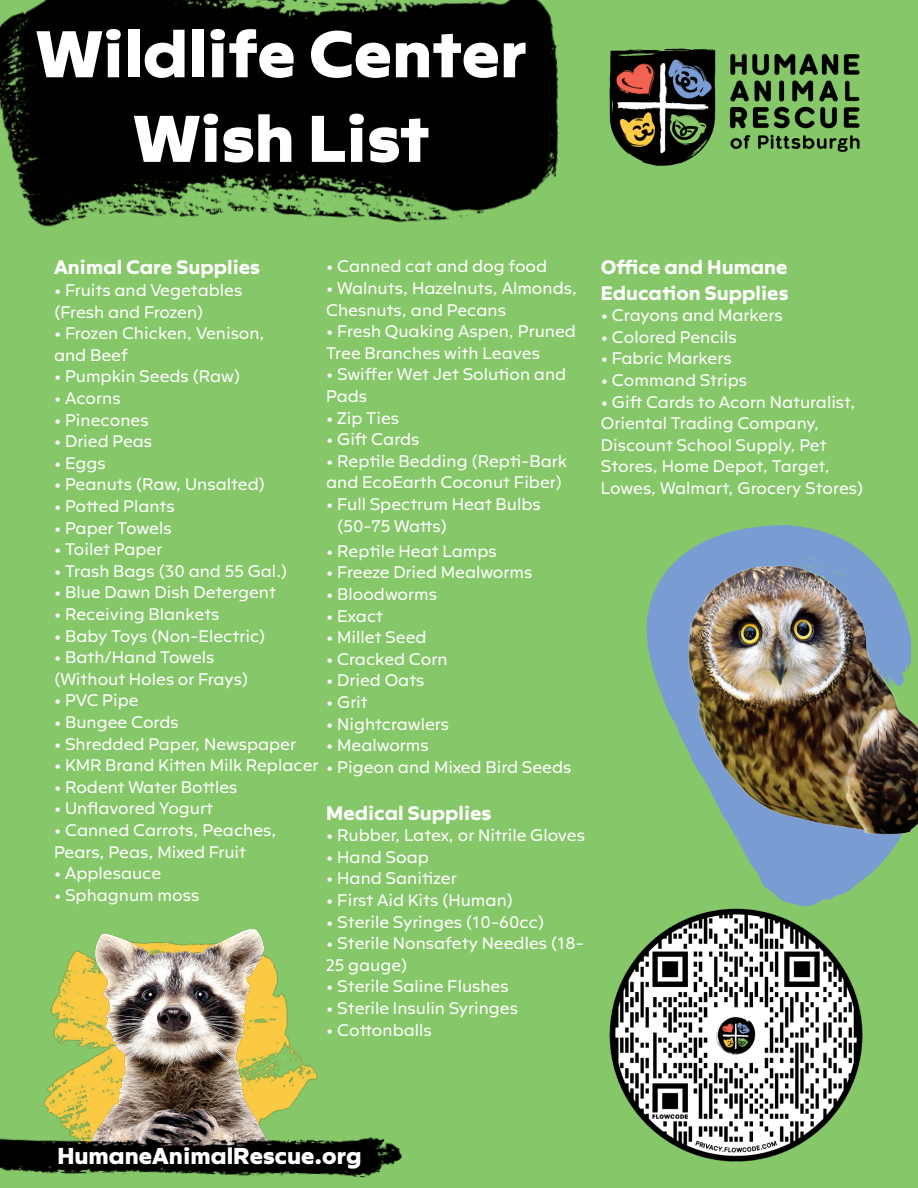
<style>
.page{position:relative;width:918px;height:1188px;background:#86c769}
.page>*{position:absolute;margin:0;border:0;box-sizing:border-box;transform-origin:0 0}
.t1{font:800 70.5px/84.6px "Rileno Sans";color:#fff;text-align:center}
.t2{font:800 24.6px "Rileno Sans";color:#fff}
.t3{font:700 21px "Rileno Sans";color:#fff}
.t4{font:18px/21.6px "Rileno Sans";color:#fff}
</style>
<div class="page">
<img style="left:43px;top:950px;width:275px;height:158px">
<img style="left:0;top:0;width:559px;height:227px">
<img style="left:90px;top:928px;width:180px;height:180px">
<img style="left:609px;top:48px;width:251px;height:118px">
<img style="left:609px;top:910px;width:254px;height:252px">
<img style="left:0;top:1108px;width:403px;height:70px">
<img style="left:646px;top:525px;width:272px;height:385px">
<p class="t1" style="left:36px;top:10px;width:492px">Wildlife Center<br>Wish List</p>
<p class="t3" style="left:54px;top:253px;width:208px">Animal Care Supplies</p>
<p class="t4" style="left:54px;top:279px;width:190px">• Fruits and Vegetables</p>
<p class="t4" style="left:54px;top:300px;width:151px">(Fresh and Frozen)</p>
<p class="t4" style="left:54px;top:322px;width:213px">• Frozen Chicken, Venison,</p>
<p class="t4" style="left:54px;top:344px;width:75px">and Beef</p>
<p class="t4" style="left:54px;top:365px;width:188px">• Pumpkin Seeds (Raw)</p>
<p class="t4" style="left:54px;top:387px;width:68px">• Acorns</p>
<p class="t4" style="left:54px;top:408px;width:96px">• Pinecones</p>
<p class="t4" style="left:54px;top:430px;width:100px">• Dried Peas</p>
<p class="t4" style="left:54px;top:452px;width:53px">• Eggs</p>
<p class="t4" style="left:54px;top:473px;width:213px">• Peanuts (Raw, Unsalted)</p>
<p class="t4" style="left:54px;top:495px;width:122px">• Potted Plants</p>
<p class="t4" style="left:54px;top:516px;width:119px">• Paper Towels</p>
<p class="t4" style="left:54px;top:538px;width:110px">• Toilet Paper</p>
<p class="t4" style="left:54px;top:560px;width:235px">• Trash Bags (30 and 55 Gal.)</p>
<p class="t4" style="left:54px;top:581px;width:223px">• Blue Dawn Dish Detergent</p>
<p class="t4" style="left:54px;top:603px;width:167px">• Receiving Blankets</p>
<p class="t4" style="left:54px;top:624px;width:213px">• Baby Toys (Non-Electric)</p>
<p class="t4" style="left:54px;top:646px;width:162px">• Bath/Hand Towels</p>
<p class="t4" style="left:54px;top:668px;width:196px">(Without Holes or Frays)</p>
<p class="t4" style="left:54px;top:689px;width:86px">• PVC Pipe</p>
<p class="t4" style="left:54px;top:711px;width:126px">• Bungee Cords</p>
<p class="t4" style="left:54px;top:732px;width:244px">• Shredded Paper, Newspaper</p>
<p class="t4" style="left:54px;top:754px;width:519px">• KMR Brand Kitten Milk Replacer • Pigeon and Mixed Bird Seeds</p>
<p class="t4" style="left:54px;top:776px;width:185px">• Rodent Water Bottles</p>
<p class="t4" style="left:54px;top:797px;width:161px">• Unflavored Yogurt</p>
<p class="t4" style="left:54px;top:819px;width:224px">• Canned Carrots, Peaches,<br>Pears, Peas, Mixed Fruit</p>
<p class="t4" style="left:54px;top:862px;width:109px">• Applesauce</p>
<p class="t4" style="left:54px;top:884px;width:147px">• Sphagnum moss</p>
<p class="t4" style="left:326px;top:255px;width:223px">• Canned cat and dog food</p>
<p class="t4" style="left:326px;top:277px;width:253px">• Walnuts, Hazelnuts, Almonds,</p>
<p class="t4" style="left:326px;top:298px;width:181px">Chesnuts, and Pecans</p>
<p class="t4" style="left:326px;top:320px;width:251px">• Fresh Quaking Aspen, Pruned<br>Tree Branches with Leaves</p>
<p class="t4" style="left:326px;top:363px;width:242px">• Swiffer Wet Jet Solution and<br>Pads</p>
<p class="t4" style="left:326px;top:406px;width:74px">• Zip Ties</p>
<p class="t4" style="left:326px;top:428px;width:95px">• Gift Cards</p>
<p class="t4" style="left:326px;top:450px;width:242px">• Reptile Bedding (Repti-Bark and EcoEarth Coconut Fiber)</p>
<p class="t4" style="left:326px;top:493px;width:216px">• Full Spectrum Heat Bulbs</p>
<p class="t4" style="left:337px;top:514px;width:112px">(50-75 Watts)</p>
<p class="t4" style="left:326px;top:540px;width:172px">• Reptile Heat Lamps</p>
<p class="t4" style="left:326px;top:561px;width:208px">• Freeze Dried Mealworms</p>
<p class="t4" style="left:326px;top:583px;width:112px">• Bloodworms</p>
<p class="t4" style="left:326px;top:604px;width:59px">• Exact</p>
<p class="t4" style="left:326px;top:626px;width:102px">• Millet Seed</p>
<p class="t4" style="left:326px;top:648px;width:123px">• Cracked Corn</p>
<p class="t4" style="left:326px;top:669px;width:100px">• Dried Oats</p>
<p class="t4" style="left:326px;top:691px;width:43px">• Grit</p>
<p class="t4" style="left:326px;top:712px;width:125px">• Nightcrawlers</p>
<p class="t4" style="left:326px;top:734px;width:104px">• Mealworms</p>
<p class="t3" style="left:326px;top:798px;width:167px">Medical Supplies</p>
<p class="t4" style="left:326px;top:824px;width:260px">• Rubber, Latex, or Nitrile Gloves</p>
<p class="t4" style="left:326px;top:846px;width:104px">• Hand Soap</p>
<p class="t4" style="left:326px;top:867px;width:132px">• Hand Sanitizer</p>
<p class="t4" style="left:326px;top:889px;width:189px">• First Aid Kits (Human)</p>
<p class="t4" style="left:326px;top:910px;width:220px">• Sterile Syringes (10-60cc)</p>
<p class="t4" style="left:326px;top:932px;width:259px">• Sterile Nonsafety Needles (18-<br>25 gauge)</p>
<p class="t4" style="left:326px;top:975px;width:184px">• Sterile Saline Flushes</p>
<p class="t4" style="left:326px;top:997px;width:193px">• Sterile Insulin Syringes</p>
<p class="t4" style="left:326px;top:1018px;width:107px">• Cottonballs</p>
<p class="t3" style="left:601px;top:253px;width:188px">Office and Humane</p>
<p class="t3" style="left:601px;top:278px;width:189px">Education Supplies</p>
<p class="t4" style="left:601px;top:304px;width:183px">• Crayons and Markers</p>
<p class="t4" style="left:601px;top:326px;width:137px">• Colored Pencils</p>
<p class="t4" style="left:601px;top:347px;width:132px">• Fabric Markers</p>
<p class="t4" style="left:601px;top:369px;width:148px">• Command Strips</p>
<p class="t4" style="left:601px;top:390px;width:256px">• Gift Cards to Acorn Naturalist,<br>Oriental Trading Company,</p>
<p class="t4" style="left:601px;top:434px;width:264px">Discount School Supply, Pet<br>Stores, Home Depot, Target,<br>Lowes, Walmart, Grocery Stores)</p>
<p class="t2" style="left:57px;top:1138px;width:306px">HumaneAnimalRescue.org</p>
</div>
